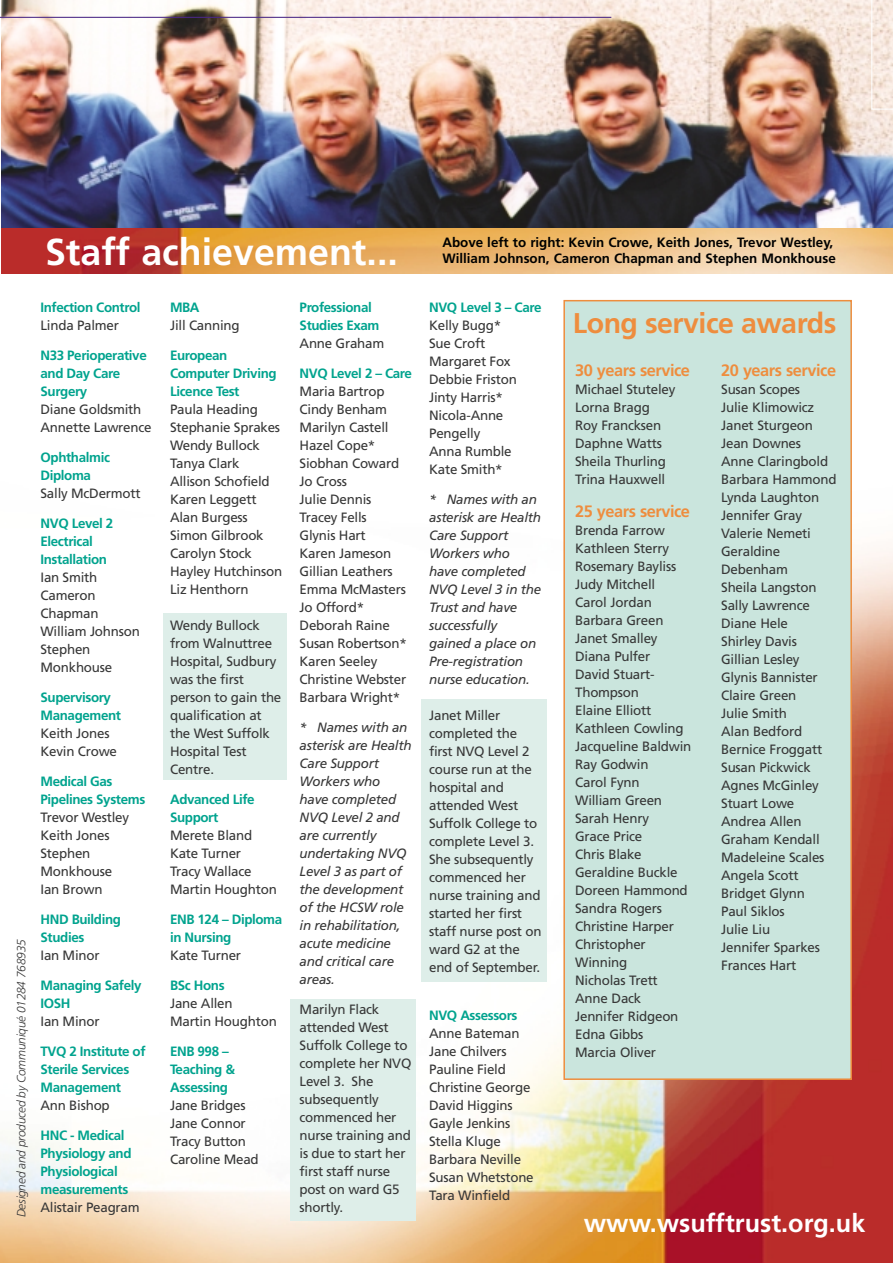
<style>
.page{position:relative;width:893px;height:1263px;background:#fff}
.page>*{position:absolute;margin:0;border:0;box-sizing:border-box;transform-origin:0 0}
.t1{font:700 37.5px "Frutiger";color:#fff}
.t2{font:700 28.5px "Frutiger";letter-spacing:-.015em;color:#ee8d3e}
.t3{font:700 25.5px "Frutiger";color:#fff}
.t4{font:700 16.5px "Frutiger";letter-spacing:-.03em;color:#ee8d3e}
.t5{font:13.5px/18px "Frutiger";letter-spacing:-.015em;color:#373737}
.t6{font:700 13.5px/18px "Frutiger";letter-spacing:-.03em;color:#00a38e}
.t7{font:italic 13.5px/18px "Frutiger";letter-spacing:-.015em;color:#373737}
.t8{font:700 13.5px/16.2px "Frutiger";color:#000}
.t9{font:italic 300 12px "Frutiger";letter-spacing:-.015em;color:#373737}
</style>
<div class="page">
<img style="left:0;top:372px;width:892px;height:891px">
<img style="left:1px;top:0;width:891px;height:228px">
<svg style="left:1px;top:228px;width:891px;height:46px;background:#e19d65"></svg>
<svg style="left:871px;top:0;width:21px;height:110px;background:#f6e7de"></svg>
<hr style="left:0;top:17px;width:611px;height:1px;background:#4a2885">
<div style="left:564px;top:301px;width:287px;height:778px;background:#cae5dd"></div>
<div style="left:563px;top:300px;width:288px;height:780px;border:2px solid #ee8d3e"></div>
<div style="left:421px;top:699px;width:126px;height:283px;background:#deeee9"></div>
<div style="left:163px;top:613px;width:123px;height:167px;background:#deeee9"></div>
<div style="left:290px;top:999px;width:125px;height:221px;background:#deeee9"></div>
<h1 class="t1" style="left:45px;top:237px;width:354px">Staff achievement...</h1>
<p class="t9" style="left:17px;top:1217px;width:279px;rotate:-90deg">Designed and produced by Communiqué 01284 768935</p>
<p class="t6" style="left:40px;top:299px;width:101px">Infection Control</p>
<p class="t5" style="left:40px;top:317px;width:80px">Linda Palmer</p>
<p class="t6" style="left:40px;top:347px;width:108px">N33 Perioperative and Day Care<br>Surgery</p>
<p class="t5" style="left:40px;top:401px;width:112px">Diane Goldsmith<br>Annette Lawrence</p>
<p class="t6" style="left:40px;top:449px;width:71px">Ophthalmic<br>Diploma</p>
<p class="t5" style="left:40px;top:485px;width:102px">Sally McDermott</p>
<p class="t6" style="left:40px;top:515px;width:74px">NVQ Level 2<br>Electrical<br>Installation</p>
<p class="t5" style="left:40px;top:569px;width:101px">Ian Smith<br>Cameron<br>Chapman<br>William Johnson<br>Stephen<br>Monkhouse</p>
<p class="t6" style="left:40px;top:689px;width:82px">Supervisory<br>Management</p>
<p class="t5" style="left:40px;top:725px;width:78px">Keith Jones<br>Kevin Crowe</p>
<p class="t6" style="left:40px;top:773px;width:106px">Medical Gas<br>Pipelines Systems</p>
<p class="t5" style="left:40px;top:809px;width:90px">Trevor Westley<br>Keith Jones<br>Stephen<br>Monkhouse<br>Ian Brown</p>
<p class="t6" style="left:40px;top:911px;width:82px">HND Building<br>Studies</p>
<p class="t5" style="left:40px;top:947px;width:61px">Ian Minor</p>
<p class="t6" style="left:40px;top:977px;width:102px">Managing Safely<br>IOSH</p>
<p class="t5" style="left:40px;top:1013px;width:61px">Ian Minor</p>
<p class="t6" style="left:40px;top:1043px;width:107px">TVQ 2 Institute of<br>Sterile Services<br>Management</p>
<p class="t5" style="left:40px;top:1097px;width:71px">Ann Bishop</p>
<p class="t6" style="left:40px;top:1127px;width:92px">HNC - Medical<br>Physiology and<br>Physiological measurements</p>
<p class="t5" style="left:40px;top:1199px;width:101px">Alistair Peagram</p>
<p class="t6" style="left:170px;top:299px;width:31px">MBA</p>
<p class="t5" style="left:170px;top:317px;width:71px">Jill Canning</p>
<p class="t6" style="left:170px;top:347px;width:108px">European<br>Computer Driving<br>Licence Test</p>
<p class="t5" style="left:170px;top:401px;width:114px">Paula Heading<br>Stephanie Sprakes<br>Wendy Bullock<br>Tanya Clark<br>Allison Schofield<br>Karen Leggett<br>Alan Burgess<br>Simon Gilbrook<br>Carolyn Stock<br>Hayley Hutchinson<br>Liz Henthorn</p>
<p class="t5" style="left:170px;top:617px;width:113px">Wendy Bullock from Walnuttree<br>Hospital, Sudbury was the first person to gain the qualification at the West Suffolk<br>Hospital Test<br>Centre.</p>
<p class="t6" style="left:170px;top:791px;width:86px">Advanced Life<br>Support</p>
<p class="t5" style="left:170px;top:827px;width:108px">Merete Bland<br>Kate Turner<br>Tracy Wallace<br>Martin Houghton</p>
<p class="t6" style="left:170px;top:911px;width:114px">ENB 124 – Diploma in Nursing</p>
<p class="t5" style="left:170px;top:947px;width:73px">Kate Turner</p>
<p class="t6" style="left:170px;top:977px;width:56px">BSc Hons</p>
<p class="t5" style="left:170px;top:995px;width:108px">Jane Allen<br>Martin Houghton</p>
<p class="t6" style="left:170px;top:1043px;width:66px">ENB 998 –<br>Teaching &amp;<br>Assessing</p>
<p class="t5" style="left:170px;top:1097px;width:90px">Jane Bridges<br>Jane Connor<br>Tracy Button<br>Caroline Mead</p>
<p class="t6" style="left:299px;top:299px;width:81px">Professional<br>Studies Exam</p>
<p class="t5" style="left:299px;top:335px;width:86px">Anne Graham</p>
<p class="t6" style="left:299px;top:365px;width:114px">NVQ Level 2 – Care</p>
<p class="t5" style="left:299px;top:383px;width:109px">Maria Bartrop<br>Cindy Benham<br>Marilyn Castell<br>Hazel Cope*<br>Siobhan Coward<br>Jo Cross<br>Julie Dennis<br>Tracey Fells<br>Glynis Hart<br>Karen Jameson<br>Gillian Leathers<br>Emma McMasters<br>Jo Offord*<br>Deborah Raine<br>Susan Robertson*<br>Karen Seeley<br>Christine Webster<br>Barbara Wright*</p>
<p class="t7" style="left:299px;top:719px;width:113px">* Names with an asterisk are Health<br>Care Support<br>Workers who have completed<br>NVQ Level 2 and are currently undertaking NVQ<br>Level 3 as part of the development of the HCSW role in rehabilitation, acute medicine and critical care areas.</p>
<p class="t5" style="left:299px;top:1001px;width:113px">Marilyn Flack attended West<br>Suffolk College to complete her NVQ<br>Level 3. She subsequently commenced her nurse training and is due to start her first staff nurse post on ward G5 shortly.</p>
<p class="t8" style="left:442px;top:235px;width:395px">Above left to right: Kevin Crowe, Keith Jones, Trevor Westley,<br>William Johnson, Cameron Chapman and Stephen Monkhouse</p>
<p class="t6" style="left:429px;top:299px;width:114px">NVQ Level 3 – Care</p>
<p class="t5" style="left:429px;top:317px;width:89px">Kelly Bugg*<br>Sue Croft<br>Margaret Fox<br>Debbie Friston<br>Jinty Harris*<br>Nicola-Anne<br>Pengelly<br>Anna Rumble<br>Kate Smith*</p>
<p class="t7" style="left:429px;top:491px;width:114px">* Names with an asterisk are Health<br>Care Support<br>Workers who have completed<br>NVQ Level 3 in the<br>Trust and have successfully gained a place on<br>Pre-registration nurse education.</p>
<p class="t5" style="left:429px;top:707px;width:114px">Janet Miller completed the first NVQ Level 2 course run at the hospital and attended West<br>Suffolk College to complete Level 3.<br>She subsequently commenced her nurse training and started her first staff nurse post on ward G2 at the end of September.</p>
<p class="t6" style="left:429px;top:1007px;width:90px">NVQ Assessors</p>
<p class="t5" style="left:429px;top:1025px;width:106px">Anne Bateman<br>Jane Chilvers<br>Pauline Field<br>Christine George<br>David Higgins<br>Gayle Jenkins<br>Stella Kluge<br>Barbara Neville<br>Susan Whetstone<br>Tara Winfield</p>
<h2 class="t2" style="left:573px;top:312px;width:265px">Long service awards</h2>
<p class="t4" style="left:575px;top:364px;width:116px">30 years service</p>
<p class="t5" style="left:575px;top:381px;width:102px">Michael Stuteley<br>Lorna Bragg<br>Roy Francksen<br>Daphne Watts<br>Sheila Thurling<br>Trina Hauxwell</p>
<p class="t4" style="left:575px;top:505px;width:116px">25 years service</p>
<p class="t5" style="left:575px;top:523px;width:118px">Brenda Farrow<br>Kathleen Sterry<br>Rosemary Bayliss<br>Judy Mitchell<br>Carol Jordan<br>Barbara Green<br>Janet Smalley<br>Diana Pulfer<br>David Stuart-<br>Thompson<br>Elaine Elliott<br>Kathleen Cowling<br>Jacqueline Baldwin<br>Ray Godwin<br>Carol Fynn<br>William Green<br>Sarah Henry<br>Grace Price<br>Chris Blake<br>Geraldine Buckle<br>Doreen Hammond<br>Sandra Rogers<br>Christine Harper<br>Christopher<br>Winning<br>Nicholas Trett<br>Anne Dack<br>Jennifer Ridgeon<br>Edna Gibbs<br>Marcia Oliver</p>
<p class="t4" style="left:721px;top:364px;width:116px">20 years service</p>
<p class="t5" style="left:721px;top:381px;width:117px">Susan Scopes<br>Julie Klimowicz<br>Janet Sturgeon<br>Jean Downes<br>Anne Claringbold<br>Barbara Hammond<br>Lynda Laughton<br>Jennifer Gray<br>Valerie Nemeti<br>Geraldine<br>Debenham<br>Sheila Langston<br>Sally Lawrence<br>Diane Hele<br>Shirley Davis<br>Gillian Lesley<br>Glynis Bannister<br>Claire Green<br>Julie Smith<br>Alan Bedford<br>Bernice Froggatt<br>Susan Pickwick<br>Agnes McGinley<br>Stuart Lowe<br>Andrea Allen<br>Graham Kendall<br>Madeleine Scales<br>Angela Scott<br>Bridget Glynn<br>Paul Siklos<br>Julie Liu<br>Jennifer Sparkes<br>Frances Hart</p>
<h3 class="t3" style="left:584px;top:1212px;width:283px">www.wsufftrust.org.uk</h3>
</div>
